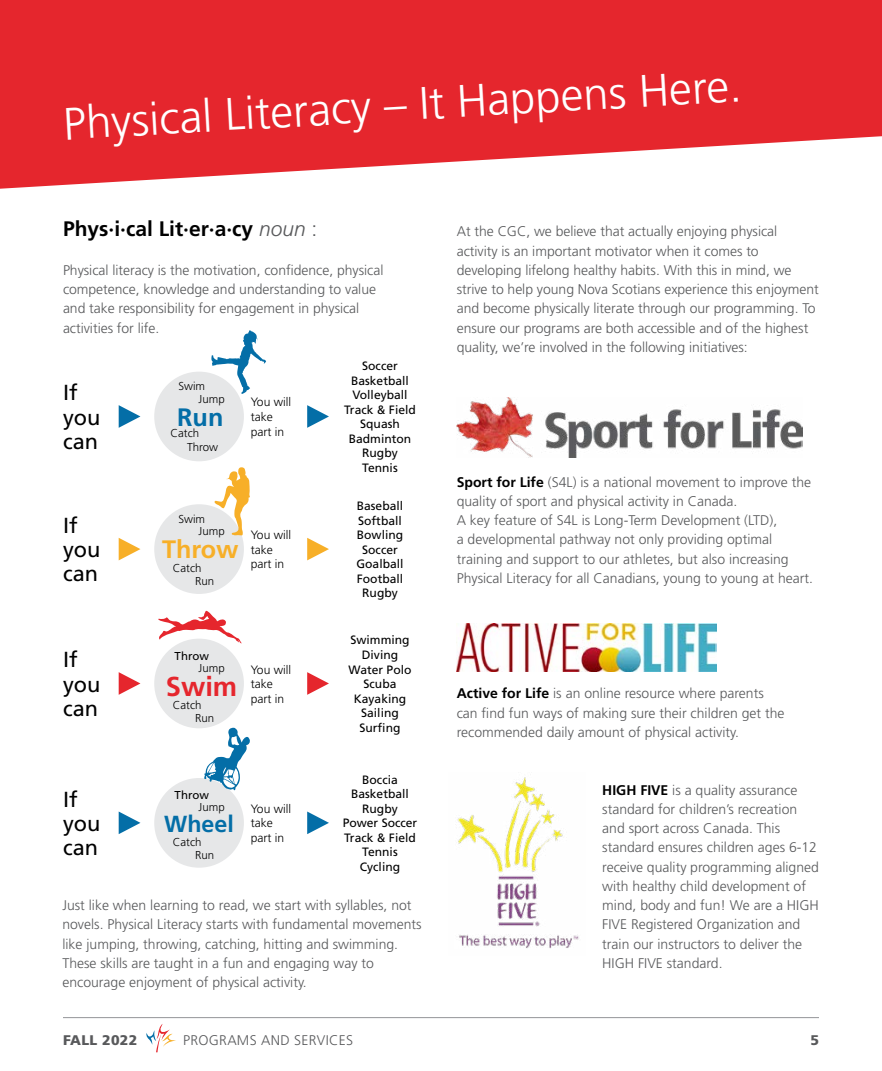
<style>
.page{position:relative;width:882px;height:1071px;background:#fff}
.page>*{position:absolute;margin:0;border:0;box-sizing:border-box;transform-origin:0 0}
.t1{font:300 45.5px "Frutiger LT Std";color:#fff}
.t2{font:700 27.3px "Frutiger LT Std";color:#e5262d}
.t3{font:700 25.2px "Frutiger LT Std";color:#f7af28}
.t4{font:700 25.2px "Frutiger LT Std";color:#046ea7}
.t5{font:700 23.28px "Frutiger LT Std";color:#046ea7}
.t6{font:21.7px/24.2px "Frutiger LT Std";color:#000}
.t7{font:700 21px "Frutiger LT Std";color:#000}
.t8{font:300 14px/19.2px "Frutiger LT Std";color:#58595b}
.t9{font:300 14px "Frutiger LT Std";letter-spacing:.02em;color:#58595b}
.t10{font:900 14px "Frutiger LT Std";letter-spacing:.02em;color:#58595b}
.t11{font:12.08px/14.5px "Frutiger LT Std";color:#000;text-align:center}
.t12{font:300 12.08px/14.5px "Frutiger LT Std";color:#000}
.t13{font:300 11.38px "Frutiger LT Std";color:#000}
.t14{font:11.38px "Frutiger LT Std";color:#000}
.s1{font-weight:300;font-style:italic;color:#58595b}
.s2{font-weight:300;color:#58595b}
.s3{font-weight:700;color:#000}
</style>
<div class="page">
<hr style="left:63px;top:1017px;width:756px;height:1px;background:#939598">
<svg style="left:0;top:0;width:882px;height:189px;background:#e8444a"></svg>
<svg style="left:146px;top:1024px;width:30px;height:28px"></svg>
<img style="left:457px;top:624px;width:260px;height:48px">
<img style="left:457px;top:777px;width:122px;height:172px">
<img style="left:457px;top:398px;width:346px;height:60px">
<div style="left:154px;top:778px;width:90px;height:90px;background:#e6e7e8;border-radius:50%"></div>
<svg style="left:119px;top:812px;width:21px;height:22px"></svg>
<svg style="left:307px;top:812px;width:22px;height:22px"></svg>
<svg style="left:119px;top:538px;width:21px;height:22px"></svg>
<svg style="left:307px;top:538px;width:22px;height:22px"></svg>
<div style="left:154px;top:504px;width:90px;height:90px;background:#e6e7e8;border-radius:50%"></div>
<svg style="left:119px;top:672px;width:21px;height:23px"></svg>
<svg style="left:307px;top:672px;width:22px;height:23px"></svg>
<div style="left:154px;top:639px;width:90px;height:89px;background:#e6e7e8;border-radius:50%"></div>
<svg style="left:214px;top:467px;width:36px;height:68px"></svg>
<svg style="left:158px;top:611px;width:84px;height:32px"></svg>
<svg style="left:119px;top:405px;width:21px;height:23px"></svg>
<svg style="left:307px;top:405px;width:22px;height:23px"></svg>
<div style="left:154px;top:372px;width:90px;height:89px;background:#e6e7e8;border-radius:50%"></div>
<svg style="left:211px;top:330px;width:55px;height:64px"></svg>
<svg style="left:204px;top:728px;width:46px;height:62px"></svg>
<h1 class="t1" style="left:62px;top:97px;width:681px;rotate:-3deg">Physical Literacy – It Happens Here.</h1>
<h3 class="t7" style="left:63px;top:217px;width:256px">Phys·i·cal Lit·er·a·cy <span class="s1">noun</span> <span class="s2">:</span></h3>
<p class="t8" style="left:63px;top:260px;width:322px">Physical literacy is the motivation, confidence, physical competence, knowledge and understanding to value and take responsibility for engagement in physical activities for life.</p>
<h3 class="t6" style="left:63px;top:381px;width:39px">If you can</h3>
<h3 class="t6" style="left:63px;top:514px;width:39px">If you can</h3>
<h3 class="t6" style="left:63px;top:648px;width:39px">If you can</h3>
<h3 class="t6" style="left:63px;top:787px;width:39px">If you can</h3>
<p class="t13" style="left:178px;top:380px;width:28px">Swim</p>
<p class="t13" style="left:199px;top:392px;width:28px">Jump</p>
<p class="t12" style="left:251px;top:395px;width:42px">You will take part in</p>
<h3 class="t4" style="left:177px;top:402px;width:48px">Run</h3>
<p class="t13" style="left:171px;top:427px;width:30px">Catch</p>
<p class="t13" style="left:187px;top:441px;width:33px">Throw</p>
<p class="t13" style="left:178px;top:513px;width:28px">Swim</p>
<p class="t13" style="left:199px;top:525px;width:28px">Jump</p>
<p class="t12" style="left:251px;top:528px;width:42px">You will take part in</p>
<h3 class="t3" style="left:162px;top:535px;width:78px">Throw</h3>
<p class="t13" style="left:173px;top:562px;width:30px">Catch</p>
<p class="t13" style="left:195px;top:575px;width:21px">Run</p>
<p class="t14" style="left:175px;top:649px;width:36px">Throw</p>
<p class="t13" style="left:199px;top:662px;width:28px">Jump</p>
<h2 class="t2" style="left:166px;top:671px;width:73px">Swim</h2>
<p class="t13" style="left:173px;top:699px;width:30px">Catch</p>
<p class="t13" style="left:195px;top:711px;width:21px">Run</p>
<p class="t12" style="left:251px;top:662px;width:42px">You will take part in</p>
<p class="t14" style="left:175px;top:788px;width:36px">Throw</p>
<p class="t13" style="left:199px;top:801px;width:28px">Jump</p>
<h3 class="t5" style="left:164px;top:810px;width:71px">Wheel</h3>
<p class="t13" style="left:173px;top:836px;width:30px">Catch</p>
<p class="t13" style="left:195px;top:848px;width:21px">Run</p>
<p class="t12" style="left:251px;top:802px;width:42px">You will take part in</p>
<p class="t11" style="left:344px;top:359px;width:73px">Soccer<br>Basketball<br>Volleyball<br>Track &amp; Field<br>Squash<br>Badminton<br>Rugby<br>Tennis</p>
<p class="t11" style="left:357px;top:499px;width:49px">Baseball<br>Softball<br>Bowling<br>Soccer<br>Goalball<br>Football<br>Rugby</p>
<p class="t11" style="left:349px;top:633px;width:64px">Swimming<br>Diving<br>Water Polo<br>Scuba<br>Kayaking<br>Sailing<br>Surfing</p>
<p class="t11" style="left:343px;top:772px;width:76px">Boccia<br>Basketball<br>Rugby<br>Power Soccer<br>Track &amp; Field<br>Tennis<br>Cycling</p>
<p class="t8" style="left:62px;top:896px;width:361px">Just like when learning to read, we start with syllables, not novels. Physical Literacy starts with fundamental movements like jumping, throwing, catching, hitting and swimming.<br>These skills are taught in a fun and engaging way to encourage enjoyment of physical activity.</p>
<p class="t8" style="left:457px;top:222px;width:364px">At the CGC, we believe that actually enjoying physical activity is an important motivator when it comes to developing lifelong healthy habits. With this in mind, we strive to help young Nova Scotians experience this enjoyment and become physically literate through our programming. To ensure our programs are both accessible and of the highest quality, we’re involved in the following initiatives:</p>
<p class="t8" style="left:457px;top:472px;width:358px"><span class="s3">Sport for Life</span> (S4L) is a national movement to improve the quality of sport and physical activity in Canada.<br>A key feature of S4L is Long-Term Development (LTD),<br>a developmental pathway not only providing optimal training and support to our athletes, but also increasing Physical Literacy for all Canadians, young to young at heart.</p>
<p class="t8" style="left:457px;top:684px;width:329px"><span class="s3">Active for Life</span> is an online resource where parents can find fun ways of making sure their children get the recommended daily amount of physical activity.</p>
<p class="t8" style="left:602px;top:780px;width:218px"><span class="s3">HIGH FIVE</span> is a quality assurance standard for children’s recreation and sport across Canada. This standard ensures children ages 6-12 receive quality programming aligned with healthy child development of mind, body and fun! We are a HIGH<br>FIVE Registered Organization and train our instructors to deliver the<br>HIGH FIVE standard.</p>
<p class="t10" style="left:63px;top:1031px;width:76px">FALL 2022</p>
<p class="t9" style="left:183px;top:1032px;width:171px">PROGRAMS AND SERVICES</p>
<p class="t10" style="left:810px;top:1031px;width:10px">5</p>
</div>
